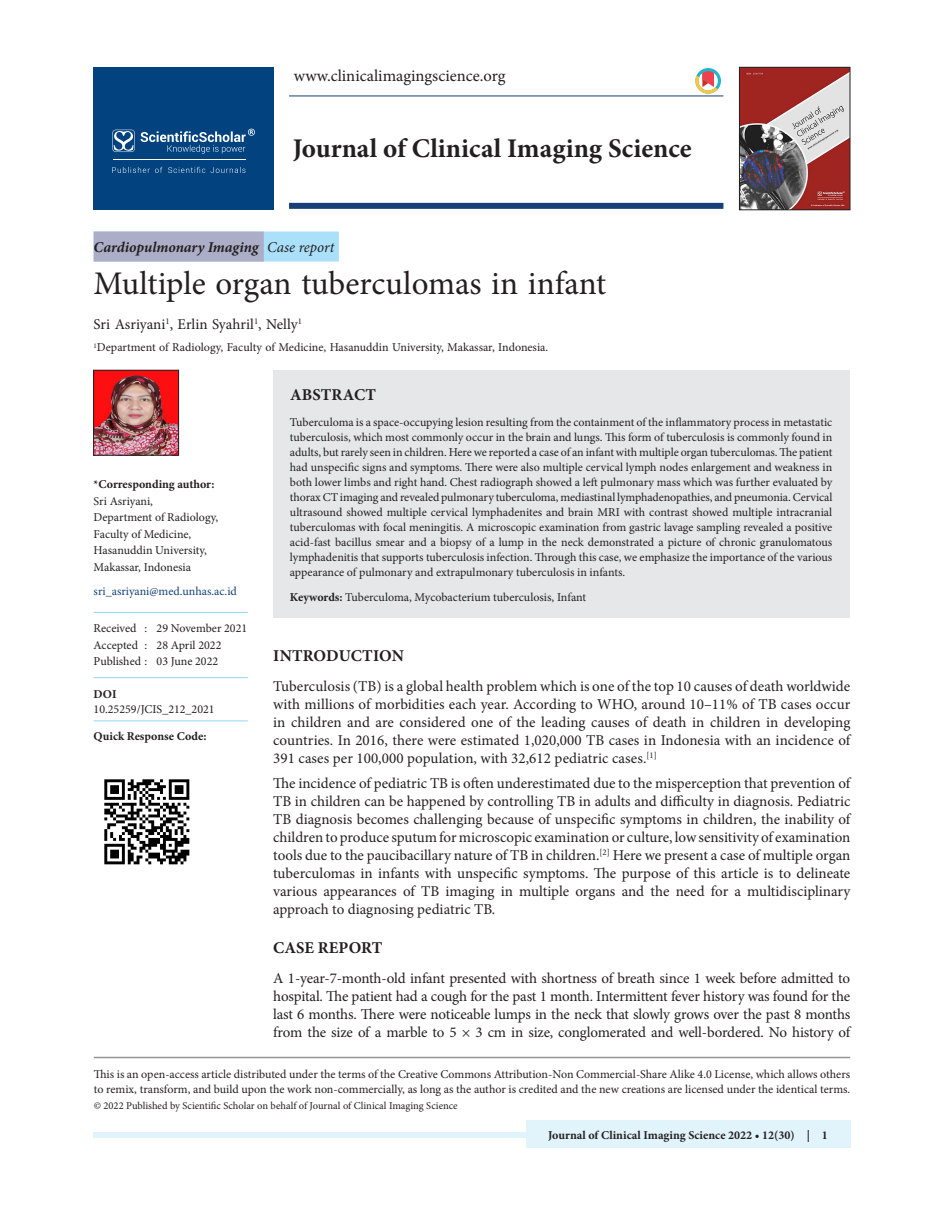
<style>
.page{position:relative;width:944px;height:1214px;background:#fff}
.page>*{position:absolute;margin:0;border:0;box-sizing:border-box;transform-origin:0 0}
.t1{font:33px "Minion Pro";letter-spacing:-.005em;color:#231f20}
.t2{font:700 27px "Minion Pro";color:#231f20}
.t3{font:16.5px "Minion Pro";color:#231f20}
.t4{font:700 16.5px "Minion Pro";letter-spacing:.01em;color:#231f20}
.t5{font:15px/18px "Minion Pro";color:#231f20;text-align:justify}
.t6{font:italic 700 15px "Minion Pro";letter-spacing:-.005em;color:#231f20}
.t7{font:12px/15px "Minion Pro";color:#231f20}
.t8{font:700 12px "Minion Pro";color:#231f20}
.t9{font:12px "Minion Pro";color:#164077}
.t10{font:10.5px "Minion Pro";color:#231f20}
.s1{font-weight:400}
.s2{font-weight:700}
</style>
<div class="page">
<img style="left:741px;top:69px;width:107px;height:139px">
<div style="left:739px;top:67px;width:111px;height:143px;border:1px solid #231f20"></div>
<hr style="left:94px;top:1056px;width:756px;height:2px;background:#939598">
<div style="left:94px;top:1132px;width:756px;height:5px;background:#e1f4fc"></div>
<div style="left:526px;top:1120px;width:324px;height:28px;background:#e1f4fc"></div>
<div style="left:93px;top:67px;width:180px;height:143px;background:#01427f"></div>
<svg style="left:112px;top:167px;width:133px;height:6px"></svg>
<svg style="left:112px;top:129px;width:143px;height:25px"></svg>
<hr style="left:113px;top:159px;width:132px;height:1px;background:#fff">
<hr style="left:289px;top:96px;width:434px;height:1px;background:#164077">
<div style="left:289px;top:203px;width:434px;height:6px;background:#164077"></div>
<img style="left:104px;top:779px;width:86px;height:86px">
<div style="left:94px;top:231px;width:245px;height:30px;background:#aae0f9"></div>
<div style="left:94px;top:231px;width:170px;height:30px;background:#acaec7"></div>
<svg style="left:695px;top:68px;width:25px;height:26px"></svg>
<div style="left:273px;top:370px;width:577px;height:43px;background:#e6e7e9"></div>
<div style="left:273px;top:411px;width:577px;height:174px;background:#e6e7e9"></div>
<div style="left:273px;top:574px;width:577px;height:44px;background:#e6e7e9"></div>
<img style="left:95px;top:372px;width:82px;height:81px">
<div style="left:93px;top:370px;width:86px;height:85px;border:1px solid #231f20"></div>
<hr style="left:94px;top:612px;width:154px;height:1px;background:#8dd7f7">
<hr style="left:94px;top:677px;width:154px;height:1px;background:#8dd7f7">
<hr style="left:94px;top:720px;width:154px;height:1px;background:#8dd7f7">
<h3 class="t3" style="left:294px;top:64px;width:213px">www.clinicalimagingscience.org</h3>
<h2 class="t2" style="left:293px;top:129px;width:400px">Journal of Clinical Imaging Science</h2>
<p class="t6" style="left:94px;top:236px;width:242px">Cardiopulmonary Imaging <span class="s1">Case report</span></p>
<h1 class="t1" style="left:94px;top:261px;width:514px">Multiple organ tuberculomas in infant</h1>
<p class="t5" style="left:94px;top:315px;width:210px">Sri Asriyani<sup>1</sup>, Erlin Syahril<sup>1</sup>, Nelly<sup>1</sup></p>
<p class="t7" style="left:94px;top:340px;width:456px"><sup>1</sup>Department of Radiology, Faculty of Medicine, Hasanuddin University, Makassar, Indonesia.</p>
<h3 class="t4" style="left:290px;top:382px;width:87px">ABSTRACT</h3>
<p class="t7" style="left:290px;top:414px;width:544px;text-align:justify">Tuberculoma is a space-occupying lesion resulting from the containment of the inflammatory process in metastatic tuberculosis, which most commonly occur in the brain and lungs. This form of tuberculosis is commonly found in adults, but rarely seen in children. Here we reported a case of an infant with multiple organ tuberculomas. The patient had unspecific signs and symptoms. There were also multiple cervical lymph nodes enlargement and weakness in both lower limbs and right hand. Chest radiograph showed a left pulmonary mass which was further evaluated by thorax CT imaging and revealed pulmonary tuberculoma, mediastinal lymphadenopathies, and pneumonia. Cervical ultrasound showed multiple cervical lymphadenites and brain MRI with contrast showed multiple intracranial tuberculomas with focal meningitis. A microscopic examination from gastric lavage sampling revealed a positive acid-fast bacillus smear and a biopsy of a lump in the neck demonstrated a picture of chronic granulomatous lymphadenitis that supports tuberculosis infection. Through this case, we emphasize the importance of the various appearance of pulmonary and extrapulmonary tuberculosis in infants.</p>
<p class="t7" style="left:290px;top:589px;width:298px"><span class="s2">Keywords:</span> Tuberculoma, Mycobacterium tuberculosis, Infant</p>
<p class="t8" style="left:94px;top:476px;width:122px">*Corresponding author:</p>
<p class="t7" style="left:94px;top:492px;width:126px;line-height:16.5px">Sri Asriyani,<br>Department of Radiology,<br>Faculty of Medicine,<br>Hasanuddin University,<br>Makassar, Indonesia</p>
<p class="t9" style="left:94px;top:583px;width:145px">sri_asriyani@med.unhas.ac.id</p>
<p class="t7" style="left:94px;top:620px;width:155px;line-height:16.5px">Received : 29 November 2021<br>Accepted : 28 April 2022<br>Published : 03 June 2022</p>
<p class="t8" style="left:94px;top:685px;width:24px">DOI</p>
<p class="t7" style="left:94px;top:701px;width:122px">10.25259/JCIS_212_2021</p>
<p class="t8" style="left:94px;top:727px;width:114px">Quick Response Code:</p>
<h3 class="t4" style="left:273px;top:643px;width:132px">INTRODUCTION</h3>
<p class="t5" style="left:273px;top:677px;width:578px">Tuberculosis (TB) is a global health problem which is one of the top 10 causes of death worldwide with millions of morbidities each year. According to WHO, around 10–11% of TB cases occur in children and are considered one of the leading causes of death in children in developing countries. In 2016, there were estimated 1,020,000 TB cases in Indonesia with an incidence of 391 cases per 100,000 population, with 32,612 pediatric cases.<sup>[1]</sup></p>
<p class="t5" style="left:273px;top:774px;width:578px">The incidence of pediatric TB is often underestimated due to the misperception that prevention of TB in children can be happened by controlling TB in adults and difficulty in diagnosis. Pediatric TB diagnosis becomes challenging because of unspecific symptoms in children, the inability of children to produce sputum for microscopic examination or culture, low sensitivity of examination tools due to the paucibacillary nature of TB in children.<sup>[2]</sup> Here we present a case of multiple organ tuberculomas in infants with unspecific symptoms. The purpose of this article is to delineate various appearances of TB imaging in multiple organs and the need for a multidisciplinary approach to diagnosing pediatric TB.</p>
<h3 class="t4" style="left:273px;top:936px;width:111px">CASE REPORT</h3>
<p class="t5" style="left:273px;top:969px;width:578px">A 1-year-7-month-old infant presented with shortness of breath since 1 week before admitted to hospital. The patient had a cough for the past 1 month. Intermittent fever history was found for the last 6 months. There were noticeable lumps in the neck that slowly grows over the past 8 months from the size of a marble to 5 × 3 cm in size, conglomerated and well-bordered. No history of</p>
<p class="t7" style="left:94px;top:1066px;width:758px">This is an open-access article distributed under the terms of the Creative Commons Attribution-Non Commercial-Share Alike 4.0 License, which allows others to remix, transform, and build upon the work non-commercially, as long as the author is credited and the new creations are licensed under the identical terms.</p>
<p class="t10" style="left:94px;top:1098px;width:365px">© 2022 Published by Scientific Scholar on behalf of Journal of Clinical Imaging Science</p>
<p class="t8" style="left:548px;top:1126px;width:281px">Journal of Clinical Imaging Science 2022 • 12(30) | 1</p>
</div>
